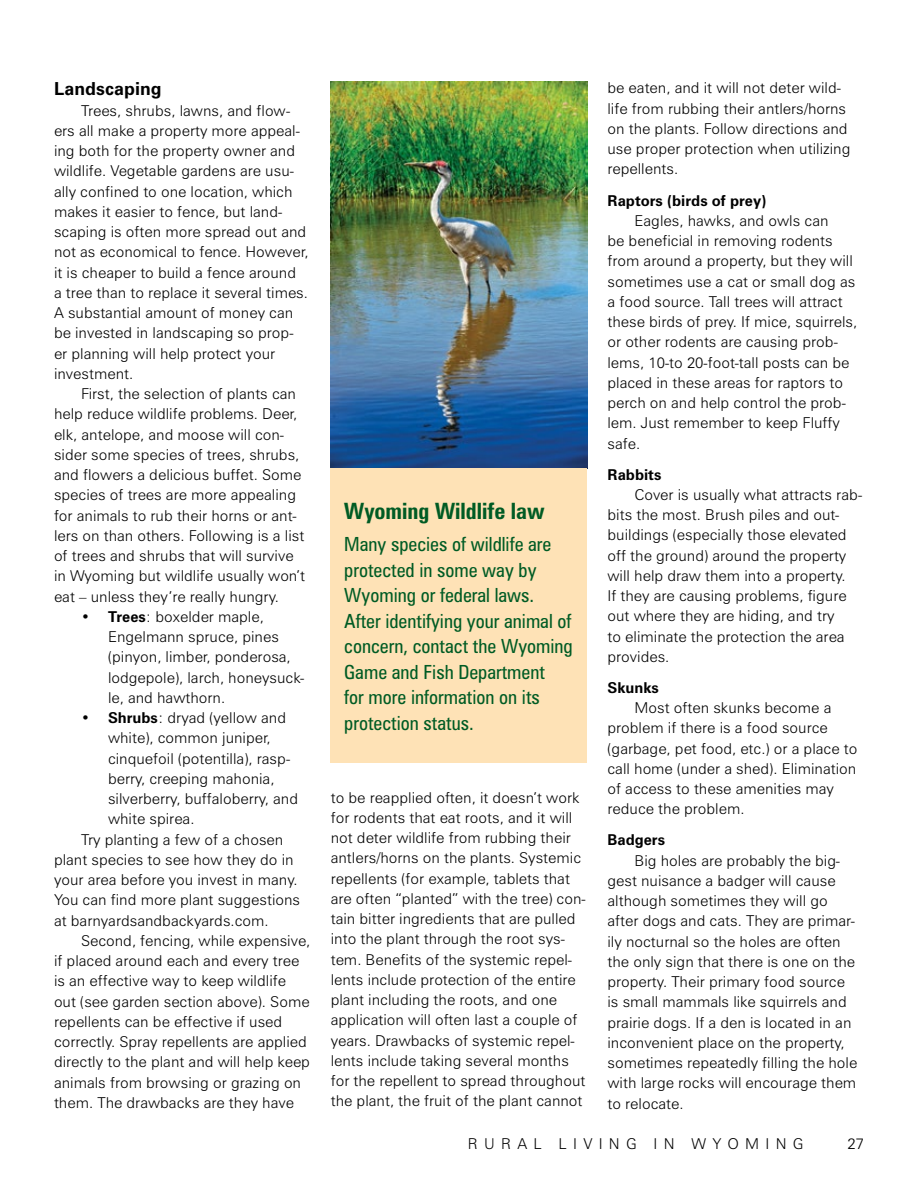
<style>
.page{position:relative;width:918px;height:1188px;background:#fff}
.page>*{position:absolute;margin:0;border:0;box-sizing:border-box;transform-origin:0 0}
.t1{font:700 condensed 22.5px "Zurich BT";color:#005b24}
.t2{font:condensed 19.5px/25.5px "Zurich BT";color:#005b24}
.t3{font:700 18px "Zurich BT";color:#000}
.t4{font:300 15px/20.2px "Zurich BT";color:#000}
.t5{font:700 15px "Zurich BT";color:#000}
.s1{font-weight:700}
</style>
<div class="page">
<img style="left:330px;top:81px;width:258px;height:387px">
<div style="left:331px;top:468px;width:256px;height:294px;background:#fee2b6"></div>
<p class="t3" style="left:54px;top:78px;width:109px">Landscaping</p>
<p class="t4" style="left:54px;top:100px;width:256px;text-indent:27px">Trees, shrubs, lawns, and flow&shy;ers all make a property more appeal&shy;ing both for the property owner and wildlife. Vegetable gardens are usu&shy;ally confined to one location, which makes it easier to fence, but land&shy;scaping is often more spread out and not as economical to fence. However, it is cheaper to build a fence around<br>a tree than to replace it several times.<br>A substantial amount of money can be invested in landscaping so prop&shy;er planning will help protect your investment.</p>
<p class="t4" style="left:54px;top:384px;width:253px;text-indent:27px">First, the selection of plants can help reduce wildlife problems. Deer, elk, antelope, and moose will con&shy;sider some species of trees, shrubs, and flowers a delicious buffet. Some species of trees are more appealing for animals to rub their horns or ant&shy;lers on than others. Following is a list of trees and shrubs that will survive in Wyoming but wildlife usually won’t eat – unless they’re really hungry.</p>
<p class="t4" style="left:108px;top:606px;width:198px;text-indent:-27px"><span class="s1">• Trees</span>: boxelder maple,<br>Engelmann spruce, pines (pinyon, limber, ponderosa, lodgepole), larch, honeysuck&shy;le, and hawthorn.</p>
<p class="t4" style="left:81px;top:708px;width:207px"><span class="s1">• Shrubs</span>: dryad (yellow and</p>
<p class="t4" style="left:108px;top:728px;width:164px">white), common juniper,</p>
<p class="t4" style="left:108px;top:748px;width:184px">cinquefoil (potentilla), rasp-</p>
<p class="t4" style="left:108px;top:768px;width:168px">berry, creeping mahonia,</p>
<p class="t4" style="left:108px;top:789px;width:192px">silverberry, buffaloberry, and</p>
<p class="t4" style="left:108px;top:809px;width:88px">white spirea.</p>
<p class="t4" style="left:81px;top:829px;width:204px">Try planting a few of a chosen</p>
<p class="t4" style="left:54px;top:849px;width:241px">plant species to see how they do in</p>
<p class="t4" style="left:54px;top:870px;width:245px">your area before you invest in many.</p>
<p class="t4" style="left:54px;top:890px;width:248px">You can find more plant suggestions</p>
<p class="t4" style="left:54px;top:910px;width:216px">at barnyardsandbackyards.com.</p>
<p class="t4" style="left:81px;top:930px;width:231px">Second, fencing, while expensive,</p>
<p class="t4" style="left:54px;top:951px;width:247px">if placed around each and every tree</p>
<p class="t4" style="left:54px;top:971px;width:234px">is an effective way to keep wildlife</p>
<p class="t4" style="left:54px;top:991px;width:257px">out (see garden section above). Some</p>
<p class="t4" style="left:54px;top:1011px;width:230px">repellents can be effective if used</p>
<p class="t4" style="left:54px;top:1032px;width:254px">correctly. Spray repellents are applied</p>
<p class="t4" style="left:54px;top:1052px;width:258px">directly to the plant and will help keep</p>
<p class="t4" style="left:54px;top:1072px;width:249px">animals from browsing or grazing on</p>
<p class="t4" style="left:54px;top:1092px;width:242px">them. The drawbacks are they have</p>
<h1 class="t1" style="left:344px;top:497px;width:202px">Wyoming Wildlife law</h1>
<h2 class="t2" style="left:344px;top:531px;width:230px">Many species of wildlife are protected in some way by<br>Wyoming or federal laws.<br>After identifying your animal of concern, contact the Wyoming<br>Game and Fish Department<br>for more information on its protection status.</h2>
<p class="t4" style="left:331px;top:787px;width:256px">to be reapplied often, it doesn’t work for rodents that eat roots, and it will not deter wildlife from rubbing their antlers/horns on the plants. Systemic repellents (for example, tablets that are often “planted” with the tree) con&shy;tain bitter ingredients that are pulled into the plant through the root sys&shy;tem. Benefits of the systemic repel&shy;lents include protection of the entire plant including the roots, and one application will often last a couple of years. Drawbacks of systemic repel&shy;lents include taking several months for the repellent to spread throughout the plant, the fruit of the plant cannot</p>
<p class="t4" style="left:608px;top:78px;width:245px">be eaten, and it will not deter wild&shy;life from rubbing their antlers/horns on the plants. Follow directions and use proper protection when utilizing repellents.</p>
<p class="t5" style="left:608px;top:191px;width:160px">Raptors (birds of prey)</p>
<p class="t4" style="left:608px;top:210px;width:251px;text-indent:27px">Eagles, hawks, and owls can<br>be beneficial in removing rodents from around a property, but they will sometimes use a cat or small dog as a food source. Tall trees will attract these birds of prey. If mice, squirrels, or other rodents are causing prob&shy;lems, 10-to 20-foot-tall posts can be placed in these areas for raptors to perch on and help control the prob&shy;lem. Just remember to keep Fluffy safe.</p>
<p class="t5" style="left:608px;top:465px;width:56px">Rabbits</p>
<p class="t4" style="left:608px;top:484px;width:256px;text-indent:27px">Cover is usually what attracts rab&shy;bits the most. Brush piles and out&shy;buildings (especially those elevated off the ground) around the property will help draw them into a property.<br>If they are causing problems, figure out where they are hiding, and try<br>to eliminate the protection the area provides.</p>
<p class="t5" style="left:608px;top:678px;width:53px">Skunks</p>
<p class="t4" style="left:608px;top:698px;width:251px;text-indent:27px">M ost often skunks become a problem if there is a food source (garbage, pet food, etc.) or a place to call home (under a shed). Elimination of access to these amenities may reduce the problem.</p>
<p class="t5" style="left:608px;top:831px;width:59px">Badgers</p>
<p class="t4" style="left:608px;top:850px;width:251px;text-indent:27px">Big holes are probably the big&shy;gest nuisance a badger will cause although sometimes they will go after dogs and cats. They are primar&shy;ily nocturnal so the holes are often the only sign that there is one on the property. Their primary food source is small mammals like squirrels and prairie dogs. If a den is located in an inconvenient place on the property, sometimes repeatedly filling the hole with large rocks will encourage them to relocate.</p>
<p class="t4" style="left:468px;top:1134px;width:47px">r ura</p>
<p class="t4" style="left:534px;top:1134px;width:52px">l l ivin</p>
<p class="t4" style="left:626px;top:1134px;width:38px">g in</p>
<p class="t4" style="left:692px;top:1134px;width:16px">wy</p>
<p class="t4" style="left:727px;top:1134px;width:78px">omin g</p>
<p class="t4" style="left:847px;top:1134px;width:18px">27</p>
</div>
